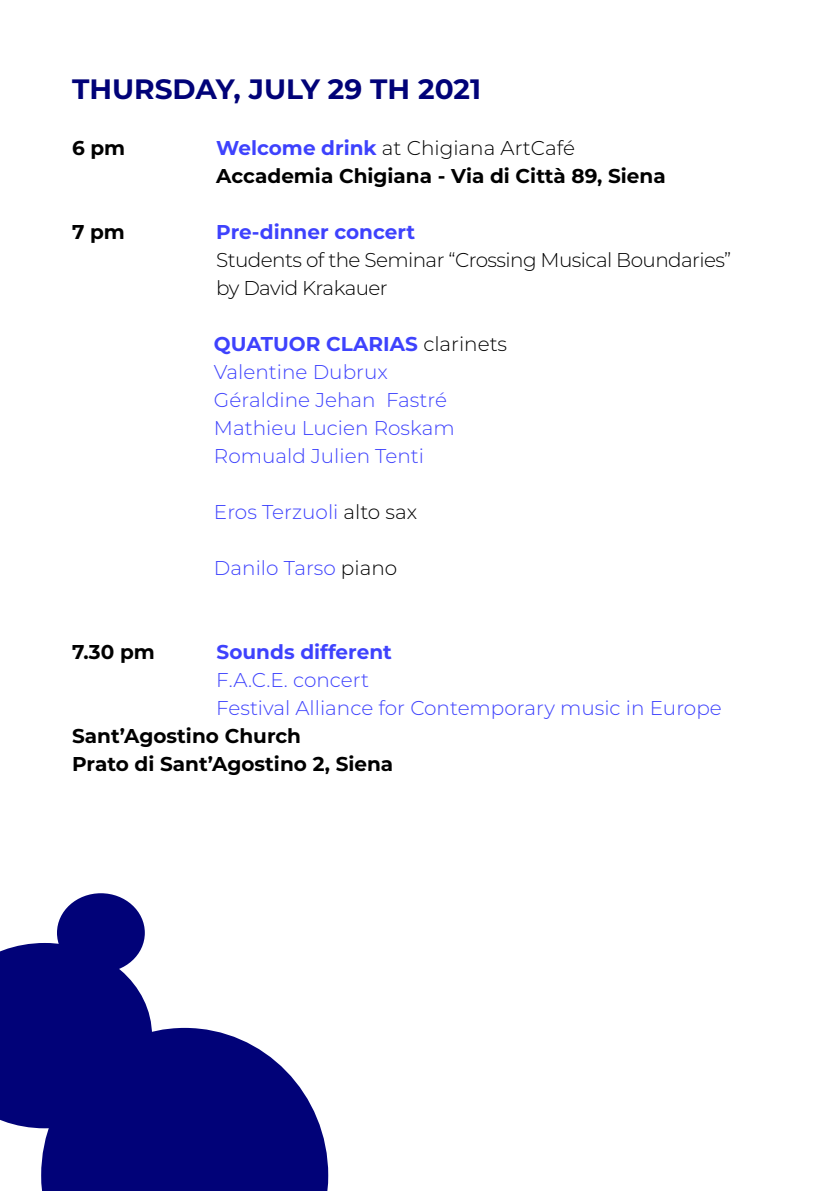
<style>
.page{position:relative;width:840px;height:1191px;background:#fff}
.page>*{position:absolute;margin:0;border:0;box-sizing:border-box;transform-origin:0 0}
.t1{font:700 28px "Montserrat";color:#010278}
.t2{font:300 20px/28px "Montserrat";color:#3e42fd}
.t3{font:700 20px/28px "Montserrat";color:#000}
.t4{font:300 20px/28px "Montserrat";letter-spacing:-.03em;color:#000}
.t5{font:700 20px "Montserrat";color:#3e42fd}
.s1{color:#3e42fd}
.s2{font-weight:300}
.s3{font-weight:700}
.s4{color:#000}
</style>
<div class="page">
<svg style="left:41px;top:1028px;width:287px;height:163px;background:#202088"></svg>
<div style="left:0;top:943px;width:152px;height:185px;background:#010278"></div>
<div style="left:57px;top:893px;width:88px;height:79px;background:#010278;border-radius:50%"></div>
<h1 class="t1" style="left:72px;top:69px;width:410px">THURSDAY, JULY 29 TH 2021</h1>
<p class="t3" style="left:72px;top:133px;width:55px">6 pm</p>
<p class="t3" style="left:216px;top:133px;width:451px"><span class="s1">Welcome drink</span> <span class="s2">at Chigiana ArtCafé<br></span>Accademia Chigiana - Via di Città 89, Siena</p>
<p class="t3" style="left:72px;top:217px;width:54px">7 pm</p>
<p class="t5" style="left:216px;top:218px;width:200px">Pre-dinner concert</p>
<p class="t4" style="left:216px;top:245px;width:516px">Students of the Seminar “Crossing Musical Boundaries” by David Krakauer</p>
<p class="t2" style="left:214px;top:329px;width:294px"><span class="s3">QUATUOR CLARIAS</span> <span class="s4">clarinets<br></span>Valentine Dubrux<br>Géraldine Jehan Fastré<br>Mathieu Lucien Roskam<br>Romuald Julien Tenti</p>
<p class="t2" style="left:214px;top:497px;width:204px">Eros Terzuoli <span class="s4">alto sax</span></p>
<p class="t2" style="left:214px;top:553px;width:185px">Danilo Tarso <span class="s4">piano</span></p>
<p class="t3" style="left:72px;top:637px;width:84px">7.30 pm</p>
<p class="t5" style="left:216px;top:638px;width:177px">Sounds different</p>
<p class="t2" style="left:216px;top:665px;width:507px">F.A.C.E. concert<br>Festival Alliance for Contemporary music in Europe</p>
<p class="t3" style="left:72px;top:721px;width:322px">Sant’Agostino Church<br>Prato di Sant’Agostino 2, Siena</p>
</div>
